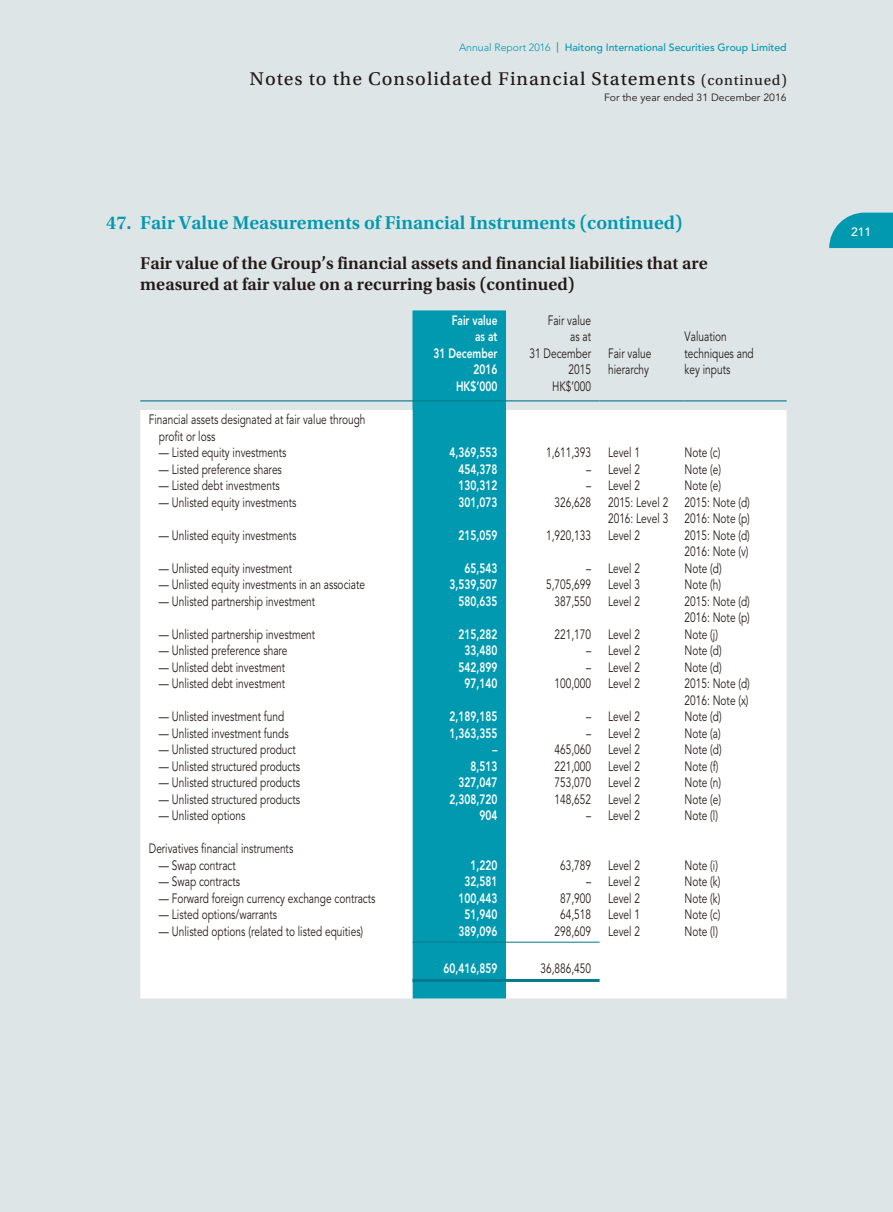
<style>
.page{position:relative;width:893px;height:1212px;background:#dee5e6}
.page>*{position:absolute;margin:0;border:0;box-sizing:border-box;transform-origin:0 0}
.t1{font:600 19.5px "Utopia Std";color:#0099b0}
.t2{font:19.5px "Utopia Std Capt";letter-spacing:.05em;color:#231916}
.t3{font:600 18px/21px "Utopia Std";color:#231916}
.t4{font:13.5px/16.5px "Avenir LT Std";color:#231916;scale:.75 1}
.t5{font:800 13.5px/16.5px "Avenir LT Std";color:#fff;text-align:right;scale:.75 1}
.t6{font:500 12px "Avenir LT Std";color:#fff}
.t7{font:500 10.5px "Avenir LT Std";color:#0099b0}
.t8{font:10.5px "Avenir LT Std";color:#231916}
.s1{font-weight:300}
.s2{font-size:15px}
</style>
<div class="page">
<svg style="left:829px;top:213px;width:64px;height:35px;background:#1aa2b6"></svg>
<div style="left:412px;top:310px;width:94px;height:100px;background:#0099b0"></div>
<svg style="left:140px;top:410px;width:647px;height:588px;background:#daf0f3"></svg>
<hr style="left:140px;top:400px;width:272px;height:1px;background:#007b8d">
<hr style="left:412px;top:400px;width:94px;height:1px;background:#007b8d">
<hr style="left:506px;top:400px;width:94px;height:1px;background:#007b8d">
<hr style="left:600px;top:400px;width:85px;height:1px;background:#007b8d">
<hr style="left:685px;top:400px;width:102px;height:1px;background:#007b8d">
<hr style="left:412px;top:942px;width:94px;height:1px;background:#007b8d">
<hr style="left:506px;top:942px;width:94px;height:1px;background:#007b8d">
<hr style="left:412px;top:979px;width:94px;height:3px;background:#007b8d">
<hr style="left:506px;top:979px;width:94px;height:3px;background:#007b8d">
<p class="t7" style="left:459px;top:42px;width:329px"><span class="s1">Annual Report 2016</span> | Haitong International Securities Group Limited</p>
<h1 class="t2" style="left:249px;top:71px;width:539px">Notes to the Consolidated Financial Statements <span class="s2">(continued)</span></h1>
<p class="t8" style="left:604px;top:93px;width:184px">For the year ended 31 December 2016</p>
<h1 class="t1" style="left:106px;top:215px;width:578px">47. Fair Value Measurements of Financial Instruments (continued)</h1>
<h2 class="t3" style="left:140px;top:255px;width:569px">Fair value of the Group’s financial assets and financial liabilities that are measured at fair value on a recurring basis (continued)</h2>
<p class="t5" style="left:452px;top:312px;width:63px">Fair value as at</p>
<p class="t4" style="left:548px;top:312px;width:59px;text-align:right">Fair value as at</p>
<p class="t4" style="left:685px;top:329px;width:58px">Valuation</p>
<p class="t5" style="left:433px;top:345px;width:87px">31 December<br>2016</p>
<p class="t4" style="left:530px;top:345px;width:84px;text-align:right">31 December<br>2015</p>
<p class="t4" style="left:608px;top:345px;width:59px">Fair value hierarchy</p>
<p class="t4" style="left:685px;top:345px;width:94px">techniques and key inputs</p>
<p class="t5" style="left:456px;top:378px;width:57px">HK$’000</p>
<p class="t4" style="left:552px;top:378px;width:53px">HK$’000</p>
<p class="t4" style="left:159px;top:412px;width:277px;text-indent:-10px">Financial assets designated at fair value through profit or loss</p>
<p class="t4" style="left:159px;top:445px;width:171px">— Listed equity investments</p>
<p class="t5" style="left:450px;top:445px;width:65px">4,369,553</p>
<p class="t4" style="left:546px;top:445px;width:62px">1,611,393</p>
<p class="t4" style="left:608px;top:445px;width:44px">Level 1</p>
<p class="t4" style="left:685px;top:445px;width:49px">Note (c)</p>
<p class="t4" style="left:159px;top:461px;width:165px">— Listed preference shares</p>
<p class="t5" style="left:459px;top:461px;width:53px">454,378</p>
<p class="t4" style="left:586px;top:461px;width:74px">– Level 2</p>
<p class="t4" style="left:685px;top:461px;width:50px">Note (e)</p>
<p class="t4" style="left:159px;top:478px;width:162px">— Listed debt investments</p>
<p class="t5" style="left:459px;top:478px;width:53px">130,312</p>
<p class="t4" style="left:586px;top:478px;width:74px">– Level 2</p>
<p class="t4" style="left:685px;top:478px;width:50px">Note (e)</p>
<p class="t4" style="left:159px;top:494px;width:185px">— Unlisted equity investments</p>
<p class="t5" style="left:459px;top:494px;width:53px">301,073</p>
<p class="t4" style="left:554px;top:494px;width:50px">326,628</p>
<p class="t4" style="left:608px;top:494px;width:191px">2015: Level 2 2015: Note (d)<br>2016: Level 3 2016: Note (p)</p>
<p class="t4" style="left:159px;top:527px;width:185px">— Unlisted equity investments</p>
<p class="t5" style="left:459px;top:527px;width:53px">215,059</p>
<p class="t4" style="left:546px;top:527px;width:62px">1,920,133</p>
<p class="t4" style="left:608px;top:527px;width:44px">Level 2</p>
<p class="t4" style="left:685px;top:527px;width:89px">2015: Note (d)<br>2016: Note (v)</p>
<p class="t4" style="left:159px;top:560px;width:179px">— Unlisted equity investment</p>
<p class="t5" style="left:465px;top:560px;width:45px">65,543</p>
<p class="t4" style="left:586px;top:560px;width:74px">– Level 2</p>
<p class="t4" style="left:685px;top:560px;width:51px">Note (d)</p>
<p class="t4" style="left:159px;top:577px;width:276px">— Unlisted equity investments in an associate</p>
<p class="t5" style="left:450px;top:577px;width:65px">3,539,507</p>
<p class="t4" style="left:546px;top:577px;width:62px">5,705,699</p>
<p class="t4" style="left:608px;top:577px;width:44px">Level 3</p>
<p class="t4" style="left:685px;top:577px;width:50px">Note (h)</p>
<p class="t4" style="left:159px;top:593px;width:210px">— Unlisted partnership investment</p>
<p class="t5" style="left:459px;top:593px;width:53px">580,635</p>
<p class="t4" style="left:554px;top:593px;width:50px">387,550</p>
<p class="t4" style="left:608px;top:593px;width:44px">Level 2</p>
<p class="t4" style="left:685px;top:593px;width:89px">2015: Note (d)<br>2016: Note (p)</p>
<p class="t4" style="left:159px;top:626px;width:210px">— Unlisted partnership investment</p>
<p class="t5" style="left:459px;top:626px;width:53px">215,282</p>
<p class="t4" style="left:554px;top:626px;width:50px">221,170</p>
<p class="t4" style="left:608px;top:626px;width:44px">Level 2</p>
<p class="t4" style="left:685px;top:626px;width:46px">Note (j)</p>
<p class="t4" style="left:159px;top:643px;width:173px">— Unlisted preference share</p>
<p class="t5" style="left:465px;top:643px;width:45px">33,480</p>
<p class="t4" style="left:586px;top:643px;width:74px">– Level 2</p>
<p class="t4" style="left:685px;top:643px;width:51px">Note (d)</p>
<p class="t4" style="left:159px;top:659px;width:170px">— Unlisted debt investment</p>
<p class="t5" style="left:459px;top:659px;width:53px">542,899</p>
<p class="t4" style="left:586px;top:659px;width:74px">– Level 2</p>
<p class="t4" style="left:685px;top:659px;width:51px">Note (d)</p>
<p class="t4" style="left:159px;top:676px;width:170px">— Unlisted debt investment</p>
<p class="t5" style="left:465px;top:676px;width:45px">97,140</p>
<p class="t4" style="left:554px;top:676px;width:50px">100,000</p>
<p class="t4" style="left:608px;top:676px;width:44px">Level 2</p>
<p class="t4" style="left:685px;top:676px;width:89px">2015: Note (d)<br>2016: Note (x)</p>
<p class="t4" style="left:159px;top:709px;width:169px">— Unlisted investment fund</p>
<p class="t5" style="left:450px;top:709px;width:65px">2,189,185</p>
<p class="t4" style="left:586px;top:709px;width:74px">– Level 2</p>
<p class="t4" style="left:685px;top:709px;width:51px">Note (d)</p>
<p class="t4" style="left:159px;top:725px;width:174px">— Unlisted investment funds</p>
<p class="t5" style="left:450px;top:725px;width:65px">1,363,355</p>
<p class="t4" style="left:586px;top:725px;width:74px">– Level 2</p>
<p class="t4" style="left:685px;top:725px;width:50px">Note (a)</p>
<p class="t4" style="left:159px;top:742px;width:184px">— Unlisted structured product</p>
<p class="t5" style="left:492px;top:742px;width:8px">–</p>
<p class="t4" style="left:554px;top:742px;width:50px">465,060</p>
<p class="t4" style="left:608px;top:742px;width:44px">Level 2</p>
<p class="t4" style="left:685px;top:742px;width:51px">Note (d)</p>
<p class="t4" style="left:159px;top:758px;width:190px">— Unlisted structured products</p>
<p class="t5" style="left:471px;top:758px;width:37px">8,513</p>
<p class="t4" style="left:554px;top:758px;width:50px">221,000</p>
<p class="t4" style="left:608px;top:758px;width:44px">Level 2</p>
<p class="t4" style="left:685px;top:758px;width:47px">Note (f)</p>
<p class="t4" style="left:159px;top:775px;width:190px">— Unlisted structured products</p>
<p class="t5" style="left:459px;top:775px;width:53px">327,047</p>
<p class="t4" style="left:554px;top:775px;width:50px">753,070</p>
<p class="t4" style="left:608px;top:775px;width:44px">Level 2</p>
<p class="t4" style="left:685px;top:775px;width:50px">Note (n)</p>
<p class="t4" style="left:159px;top:791px;width:190px">— Unlisted structured products</p>
<p class="t5" style="left:450px;top:791px;width:65px">2,308,720</p>
<p class="t4" style="left:554px;top:791px;width:50px">148,652</p>
<p class="t4" style="left:608px;top:791px;width:44px">Level 2</p>
<p class="t4" style="left:685px;top:791px;width:50px">Note (e)</p>
<p class="t4" style="left:159px;top:808px;width:117px">— Unlisted options</p>
<p class="t5" style="left:479px;top:808px;width:25px">904</p>
<p class="t4" style="left:586px;top:808px;width:74px">– Level 2</p>
<p class="t4" style="left:685px;top:808px;width:46px">Note (l)</p>
<p class="t4" style="left:149px;top:841px;width:194px">Derivatives financial instruments</p>
<p class="t4" style="left:159px;top:857px;width:104px">— Swap contract</p>
<p class="t5" style="left:471px;top:857px;width:37px">1,220</p>
<p class="t4" style="left:560px;top:857px;width:43px">63,789</p>
<p class="t4" style="left:608px;top:857px;width:44px">Level 2</p>
<p class="t4" style="left:685px;top:857px;width:46px">Note (i)</p>
<p class="t4" style="left:159px;top:874px;width:110px">— Swap contracts</p>
<p class="t5" style="left:465px;top:874px;width:45px">32,581</p>
<p class="t4" style="left:586px;top:874px;width:74px">– Level 2</p>
<p class="t4" style="left:685px;top:874px;width:49px">Note (k)</p>
<p class="t4" style="left:159px;top:890px;width:290px">— Forward foreign currency exchange contracts</p>
<p class="t5" style="left:459px;top:890px;width:53px">100,443</p>
<p class="t4" style="left:560px;top:890px;width:43px">87,900</p>
<p class="t4" style="left:608px;top:890px;width:44px">Level 2</p>
<p class="t4" style="left:685px;top:890px;width:49px">Note (k)</p>
<p class="t4" style="left:159px;top:907px;width:159px">— Listed options/warrants</p>
<p class="t5" style="left:465px;top:907px;width:45px">51,940</p>
<p class="t4" style="left:560px;top:907px;width:43px">64,518</p>
<p class="t4" style="left:608px;top:907px;width:44px">Level 1</p>
<p class="t4" style="left:685px;top:907px;width:49px">Note (c)</p>
<p class="t4" style="left:159px;top:923px;width:274px">— Unlisted options (related to listed equities)</p>
<p class="t5" style="left:459px;top:923px;width:53px">389,096</p>
<p class="t4" style="left:554px;top:923px;width:50px">298,609</p>
<p class="t4" style="left:608px;top:923px;width:44px">Level 2</p>
<p class="t4" style="left:685px;top:923px;width:46px">Note (l)</p>
<p class="t5" style="left:444px;top:961px;width:73px">60,416,859</p>
<p class="t4" style="left:540px;top:961px;width:69px">36,886,450</p>
<p class="t6" style="left:851px;top:226px;width:22px">211</p>
</div>
